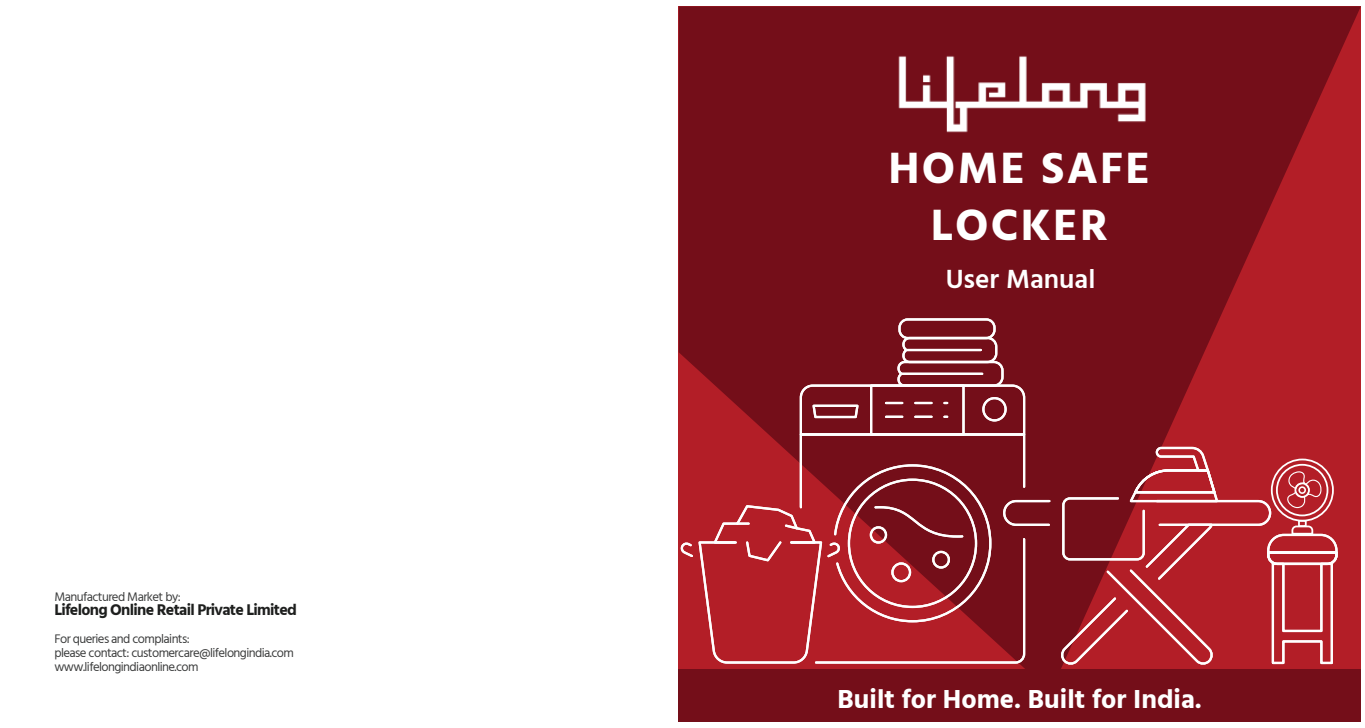
<style>
.page{position:relative;width:1365px;height:728px;background:#fff}
.page>*{position:absolute;margin:0;border:0;box-sizing:border-box;transform-origin:0 0}
.t1{font:700 45px/56.7px "Hind";letter-spacing:.05em;color:#fff;text-align:center}
.t2{font:600 27px "Hind";color:#fff}
.t3{font:700 26.78px "Hind";color:#fff}
.t4{font:700 15.97px "Hind";letter-spacing:-.045em;color:#1e1f1e}
.t5{font:12.83px/14px "Hind";letter-spacing:-.045em;color:#3c3d3d}
</style>
<div class="page">
<svg style="left:679px;top:6px;width:682px;height:662px;background:#81111c"></svg>
<img style="left:869px;top:32px;width:303px;height:122px">
<div style="left:679px;top:668px;width:682px;height:53px;background:#740e19"></div>
<div style="left:898px;top:318px;width:98px;height:21px;border:2px solid #fff;border-radius:8px"></div>
<svg style="left:679px;top:335px;width:373px;height:329px;background:#97262f"></svg>
<svg style="left:1058px;top:445px;width:281px;height:222px;background:#af333c"></svg>
<p class="t5" style="left:54px;top:590px;width:128px">Manufactured Market by:</p>
<p class="t4" style="left:54px;top:599px;width:244px">Lifelong Online Retail Private Limited</p>
<p class="t5" style="left:54px;top:632px;width:241px">For queries and complaints:<br>please contact: customercare@lifelongindia.com www.lifelongindiaonline.com</p>
<h1 class="t1" style="left:888px;top:139px;width:263px">HOME SAFE<br>LOCKER</h1>
<h2 class="t2" style="left:946px;top:259px;width:151px">User Manual</h2>
<h3 class="t3" style="left:838px;top:682px;width:366px">Built for Home. Built for India.</h3>
</div>
